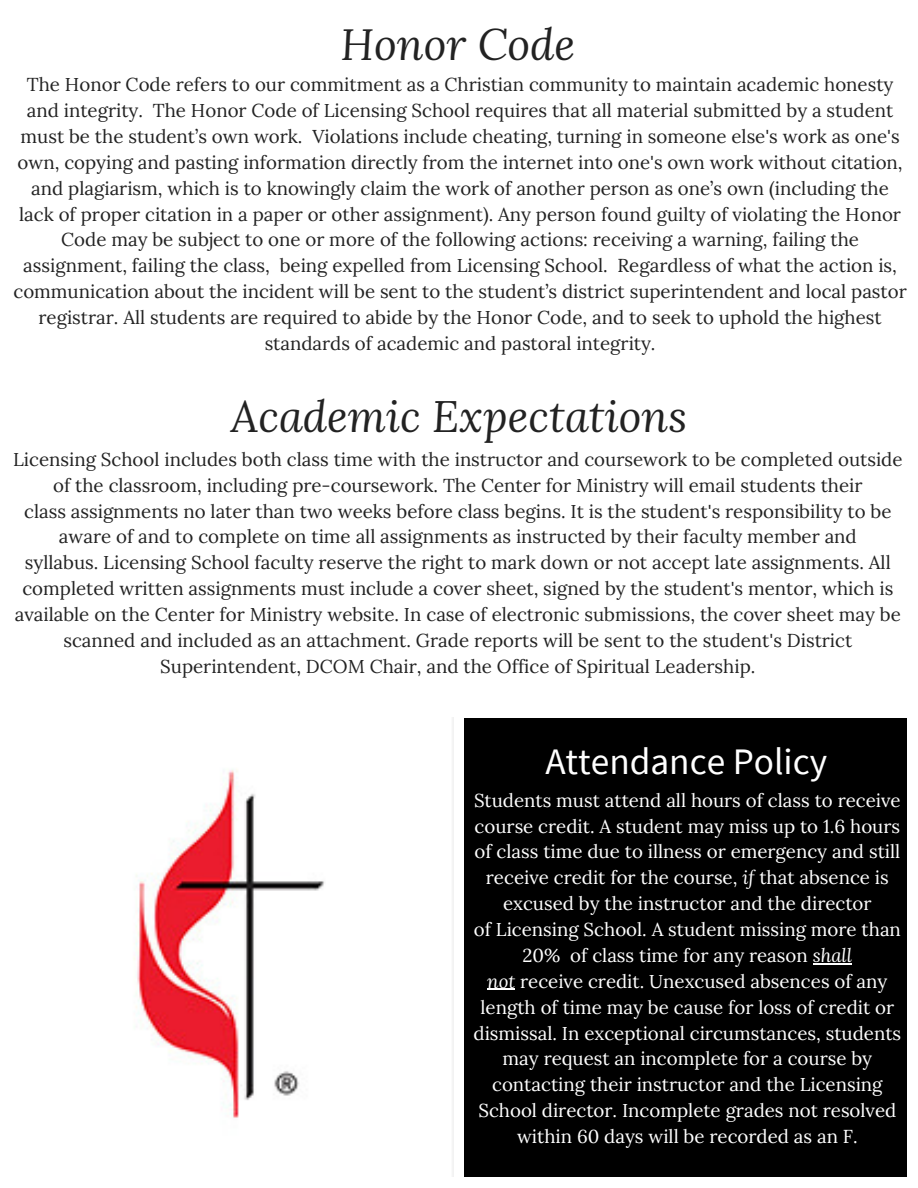
<style>
.page{position:relative;width:918px;height:1188px;background:#fff}
.page>*{position:absolute;margin:0;border:0;box-sizing:border-box;transform-origin:0 0}
.t1{font:italic 43.65px "Lora";color:#222}
.t2{font:37.35px "Source Sans Pro";color:#fff}
.t3{font:18.75px/25.8px "Lora";color:#222;text-align:center}
.t4{font:18.75px/25.8px "Lora";color:#fff;text-align:center}
.s1{font-style:italic}
</style>
<div class="page">
<img style="left:133px;top:718px;width:320px;height:459px">
<div style="left:465px;top:718px;width:442px;height:459px;background:#000"></div>
<svg style="left:813px;top:963px;width:39px;height:1px"></svg>
<svg style="left:487px;top:989px;width:28px;height:1px"></svg>
<h1 class="t1" style="left:341px;top:15px;width:236px">Honor Code</h1>
<p class="t3" style="left:13px;top:71px;width:895px">The Honor Code refers to our commitment as a Christian community to maintain academic honesty and integrity. The Honor Code of Licensing School requires that all material submitted by a student must be the student’s own work. Violations include cheating, turning in someone else's work as one's own, copying and pasting information directly from the internet into one's own work without citation, and plagiarism, which is to knowingly claim the work of another person as one’s own (including the lack of proper citation in a paper or other assignment). Any person found guilty of violating the Honor Code may be subject to one or more of the following actions: receiving a warning, failing the assignment, failing the class, being expelled from Licensing School. Regardless of what the action is, communication about the incident will be sent to the student’s district superintendent and local pastor registrar. All students are required to abide by the Honor Code, and to seek to uphold the highest standards of academic and pastoral integrity.</p>
<h1 class="t1" style="left:231px;top:387px;width:458px">Academic Expectations</h1>
<p class="t3" style="left:13px;top:446px;width:891px">Licensing School includes both class time with the instructor and coursework to be completed outside of the classroom, including pre-coursework. The Center for Ministry will email students their<br>class assignments no later than two weeks before class begins. It is the student's responsibility to be aware of and to complete on time all assignments as instructed by their faculty member and<br>syllabus. Licensing School faculty reserve the right to mark down or not accept late assignments. All completed written assignments must include a cover sheet, signed by the student's mentor, which is available on the Center for Ministry website. In case of electronic submissions, the cover sheet may be scanned and included as an attachment. Grade reports will be sent to the student's District Superintendent, DCOM Chair, and the Office of Spiritual Leadership.</p>
<h2 class="t2" style="left:545px;top:737px;width:283px">Attendance Policy</h2>
<p class="t4" style="left:474px;top:787px;width:429px">Students must attend all hours of class to receive course credit. A student may miss up to 1.6 hours of class time due to illness or emergency and still receive credit for the course, <span class="s1">if</span> that absence is excused by the instructor and the director<br>of Licensing School. A student missing more than 20% of class time for any reason <span class="s1">shall<br>not</span> receive credit. Unexcused absences of any length of time may be cause for loss of credit or dismissal. In exceptional circumstances, students may request an incomplete for a course by contacting their instructor and the Licensing School director. Incomplete grades not resolved within 60 days will be recorded as an F.</p>
</div>
